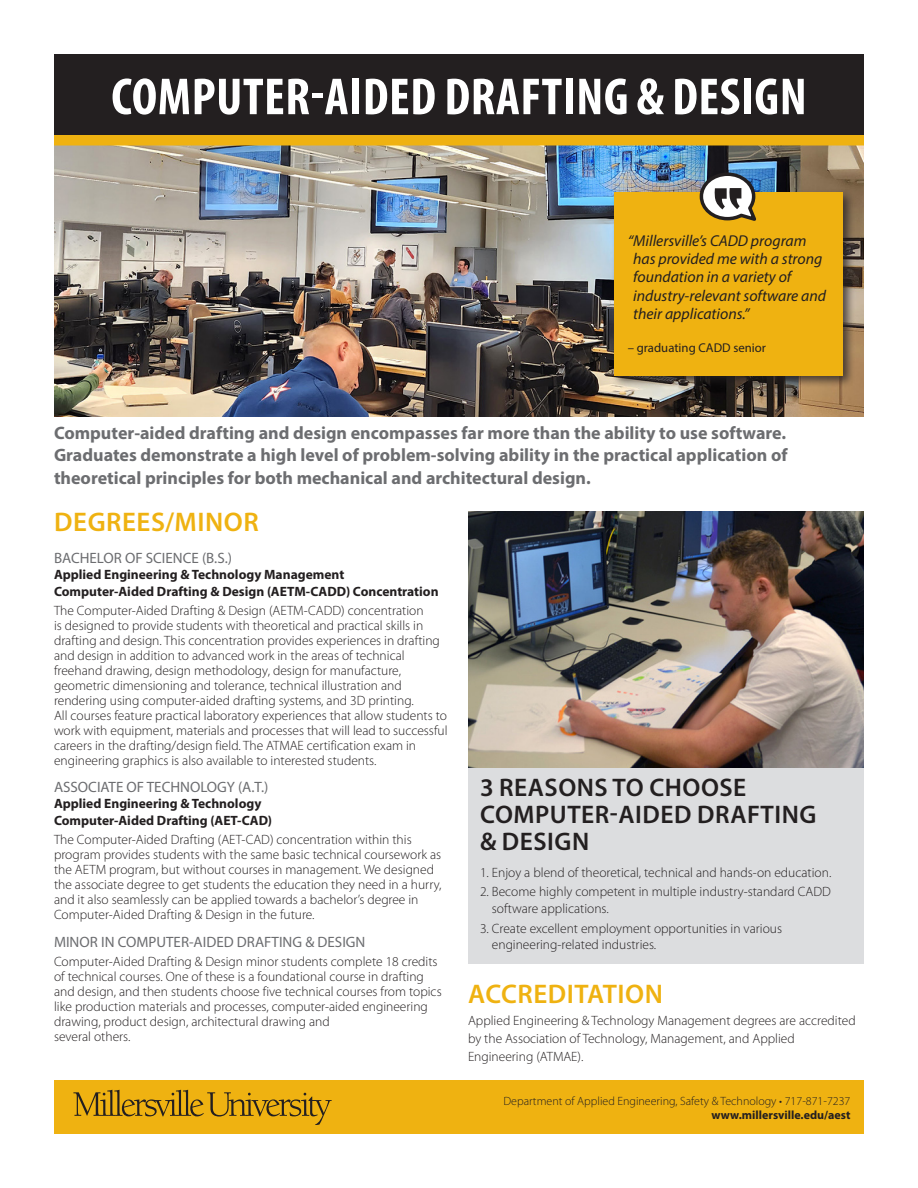
<style>
.page{position:relative;width:918px;height:1188px;background:#fff}
.page>*{position:absolute;margin:0;border:0;box-sizing:border-box;transform-origin:0 0}
.t1{font:700 condensed 52.5px "Myriad Pro";letter-spacing:.01em;color:#fff}
.Body_Title{font:600 27px "Myriad Pro";letter-spacing:.02em;color:#efb211}
.Body_Title-2{font:600 25.5px/27px "Myriad Pro";letter-spacing:.02em;color:#231f20}
.t2{font:700 18px/22.5px "Myriad Pro";color:#6c6d70;text-align:justify}
.t3{font:italic 15.75px/18.3px "Myriad Pro";color:#231f20}
.Body_Subhead_1{font:15px "Myriad Pro";color:#6c6d70}
.Body_Subhead_1-2{font:300 13.5px/15px "Myriad Pro";color:#231f20}
.Body_Title-3{font:300 13.5px/15px "Myriad Pro";color:#231f20}
.Body_Subhead_1-3{font:700 13.5px/16.5px "Myriad Pro";color:#231f20}
.t4{font:12.75px "Myriad Pro";color:#231f20}
.t5{font:300 12px "Myriad Pro";color:#231f20}
.t6{font:700 12px "Myriad Pro";color:#231f20}
</style>
<div class="page">
<div style="left:468px;top:767px;width:396px;height:196px;background:#dcdddf"></div>
<div style="left:54px;top:54px;width:810px;height:81px;background:#231f20"></div>
<img style="left:54px;top:146px;width:810px;height:271px">
<div style="left:54px;top:1081px;width:810px;height:53px;background:#efb211"></div>
<div style="left:54px;top:135px;width:810px;height:11px;background:#efb211"></div>
<svg style="left:73px;top:1090px;width:259px;height:35px"></svg>
<div style="left:611px;top:189px;width:244px;height:200px;background:#231f20;opacity:.75"></div>
<div style="left:614px;top:192px;width:228px;height:184px;background:#efb211"></div>
<svg style="left:698px;top:171px;width:62px;height:50px"></svg>
<img style="left:468px;top:511px;width:396px;height:256px">
<p class="t1" style="left:111px;top:64px;width:697px">COMPUTER-AIDED DRAFTING &amp; DESIGN</p>
<p class="t3" style="left:633px;top:231px;width:195px;text-indent:-5px">“Millersville’s CADD program has provided me with a strong foundation in a variety of industry-relevant software and their applications.”</p>
<p class="t4" style="left:628px;top:340px;width:140px">– graduating CADD senior</p>
<p class="t2" style="left:54px;top:421px;width:735px">Computer-aided drafting and design encompasses far more than the ability to use software.<br>Graduates demonstrate a high level of problem-solving ability in the practical application of theoretical principles for both mechanical and architectural design.</p>
<p class="Body_Title" style="left:54px;top:505px;width:206px">DEGREES/MINOR</p>
<p class="Body_Subhead_1" style="left:54px;top:548px;width:180px">BACHELOR OF SCIENCE (B.S.)</p>
<p class="Body_Subhead_1-3" style="left:54px;top:566px;width:386px">Applied Engineering &amp; Technology Management<br>Computer-Aided Drafting &amp; Design (AETM-CADD) Concentration</p>
<p class="Body_Subhead_1-2" style="left:54px;top:603px;width:395px">The Computer-Aided Drafting &amp; Design (AETM-CADD) concentration<br>is designed to provide students with theoretical and practical skills in drafting and design. This concentration provides experiences in drafting and design in addition to advanced work in the areas of technical freehand drawing, design methodology, design for manufacture, geometric dimensioning and tolerance, technical illustration and rendering using computer-aided drafting systems, and 3D printing.<br>All courses feature practical laboratory experiences that allow students to work with equipment, materials and processes that will lead to successful careers in the drafting/design field. The ATMAE certification exam in engineering graphics is also available to interested students.</p>
<p class="Body_Subhead_1" style="left:54px;top:777px;width:216px">ASSOCIATE OF TECHNOLOGY (A.T.)</p>
<p class="Body_Subhead_1-3" style="left:54px;top:795px;width:220px">Applied Engineering &amp; Technology<br>Computer-Aided Drafting (AET-CAD)</p>
<p class="Body_Subhead_1-2" style="left:54px;top:832px;width:389px">The Computer-Aided Drafting (AET-CAD) concentration within this program provides students with the same basic technical coursework as the AETM program, but without courses in management. We designed the associate degree to get students the education they need in a hurry, and it also seamlessly can be applied towards a bachelor’s degree in Computer-Aided Drafting &amp; Design in the future.</p>
<p class="Body_Subhead_1" style="left:54px;top:932px;width:313px">MINOR IN COMPUTER-AIDED DRAFTING &amp; DESIGN</p>
<p class="Body_Title-3" style="left:54px;top:954px;width:389px">Computer-Aided Drafting &amp; Design minor students complete 18 credits of technical courses. One of these is a foundational course in drafting and design, and then students choose five technical courses from topics like production materials and processes, computer-aided engineering drawing, product design, architectural drawing and<br>several others.</p>
<p class="Body_Title-2" style="left:480px;top:773px;width:338px">3 REASONS TO CHOOSE<br>COMPUTER-AIDED DRAFTING &amp; DESIGN</p>
<p class="Body_Subhead_1-2" style="left:480px;top:865px;width:353px">1. Enjoy a blend of theoretical, technical and hands-on education.</p>
<p class="Body_Subhead_1-2" style="left:492px;top:884px;width:341px;line-height:16.5px;text-indent:-12px">2. Become highly competent in multiple industry-standard CADD software applications.</p>
<p class="Body_Subhead_1-2" style="left:492px;top:920px;width:292px;line-height:16.5px;text-indent:-12px">3. Create excellent employment opportunities in various engineering-related industries.</p>
<p class="Body_Title" style="left:468px;top:977px;width:196px">ACCREDITATION</p>
<p class="Body_Title-3" style="left:468px;top:1012px;width:389px;line-height:18px">Applied Engineering &amp; Technology Management degrees are accredited by the Association of Technology, Management, and Applied<br>Engineering (ATMAE).</p>
<p class="t5" style="left:503px;top:1093px;width:349px">Department of Applied Engineering, Safety &amp; Technology • 717-871-7237</p>
<p class="t6" style="left:712px;top:1107px;width:140px">www.millersville.edu/aest</p>
</div>
